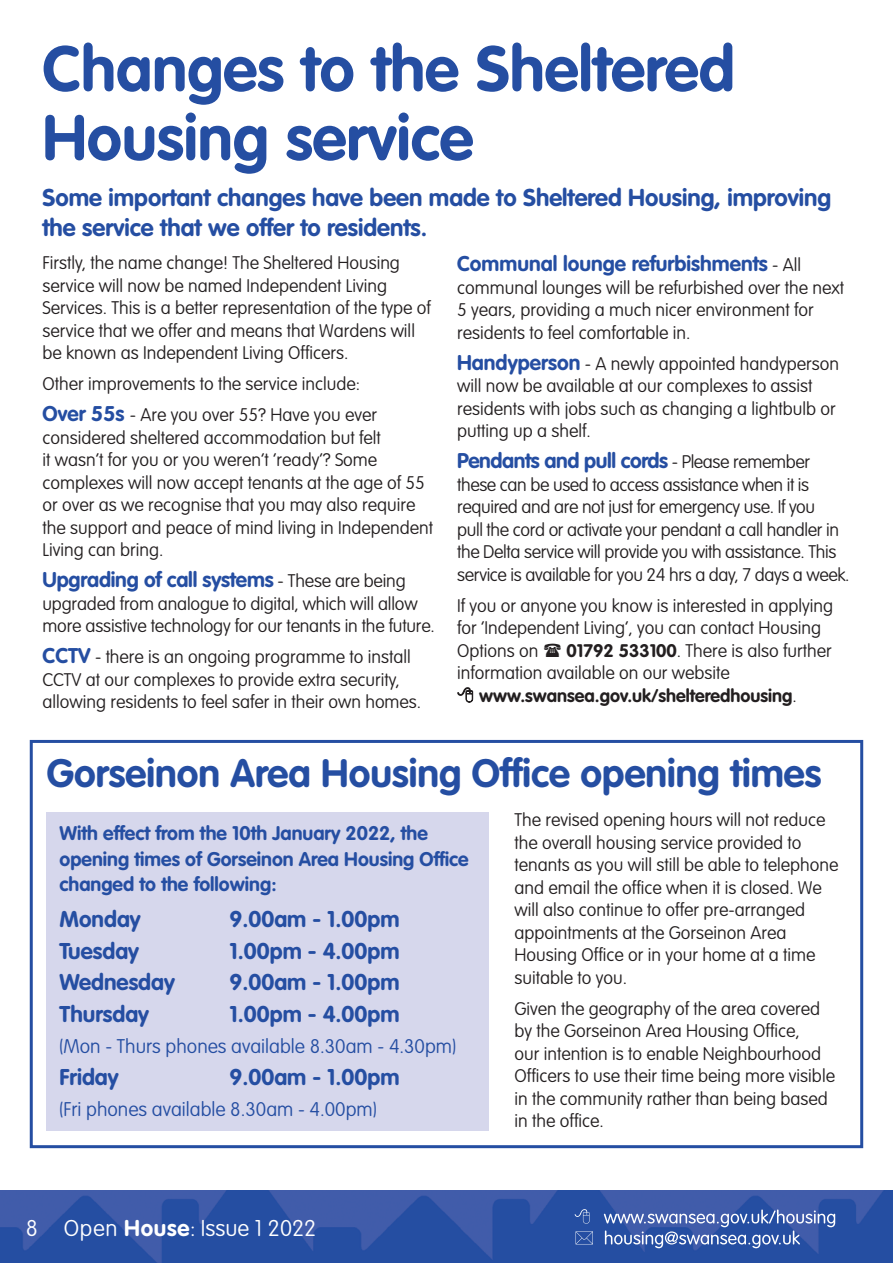
<style>
.page{position:relative;width:893px;height:1263px;background:#fff}
.page>*{position:absolute;margin:0;border:0;box-sizing:border-box;transform-origin:0 0}
.t1{font:700 63px/69px "VAG Rounded Std";color:#254ea2}
.t2{font:700 39px "VAG Rounded Std";color:#254ea2}
.t3{font:700 24px/30px "VAG Rounded Std";color:#254ea2}
.t4{font:700 22.5px "VAG Rounded Std";color:#254ea2}
.t5{font:100 22.5px "VAG Rounded Std";color:#fff}
.t6{font:700 21px "VAG Rounded Std";letter-spacing:-.01em;color:#254ea2}
.t7{font:700 19.5px/25.5px "VAG Rounded Std";color:#254ea2}
.t8{font:100 19.5px "VAG Rounded Std";color:#254ea2}
.t9{font:100 18px/22.5px "VAG Rounded Std";color:#231f20}
.t10{font:100 18px/22.5px "VAG Rounded Std";letter-spacing:-.02em;color:#231f20}
.t11{font:700 18px "VAG Rounded Std";color:#231f20}
.s1{font-weight:700;font-size:21px;color:#254ea2}
.s2{font-weight:100;font-size:18px;color:#231f20}
.s3{font-weight:700}
.s4{font-weight:100}
</style>
<div class="page">
<img style="left:0;top:1191px;width:892px;height:72px">
<svg style="left:575px;top:1209px;width:260px;height:39px;background:#5270b4"></svg>
<img style="left:892px;top:1191px;width:1px;height:72px">
<div style="left:30px;top:740px;width:833px;height:408px;border:3px solid #254ea2"></div>
<div style="left:47px;top:812px;width:442px;height:319px;background:#d6d7ec"></div>
<h1 class="t1" style="left:43px;top:37px;width:694px">Changes to the Sheltered<br>Housing service</h1>
<h3 class="t3" style="left:43px;top:183px;width:790px">Some important changes have been made to Sheltered Housing, improving the service that we offer to residents.</h3>
<p class="t9" style="left:43px;top:252px;width:390px">Firstly, the name change! The Sheltered Housing service will now be named Independent Living Services. This is a better representation of the type of service that we offer and means that Wardens will be known as Independent Living Officers.</p>
<p class="t9" style="left:43px;top:369px;width:336px;line-height:31px">Other improvements to the service include:<br><span class="s1">Over 55s</span> - Are you over 55? Have you ever</p>
<p class="t9" style="left:43px;top:427px;width:392px">considered sheltered accommodation but felt<br>it wasn’t for you or you weren’t ‘ready’? Some complexes will now accept tenants at the age of 55 or over as we recognise that you may also require the support and peace of mind living in Independent Living can bring.</p>
<p class="t6" style="left:43px;top:570px;width:365px">Upgrading of call systems <span class="s2">- These are being</span></p>
<p class="t9" style="left:43px;top:593px;width:394px">upgraded from analogue to digital, which will allow more assistive technology for our tenants in the future.</p>
<p class="t9" style="left:43px;top:646px;width:380px"><span class="s1">CCTV</span> - there is an ongoing programme to install<br>CCTV at our complexes to provide extra security, allowing residents to feel safer in their own homes.</p>
<p class="t6" style="left:457px;top:254px;width:346px">Communal lounge refurbishments <span class="s2">- All</span></p>
<p class="t9" style="left:457px;top:277px;width:389px">communal lounges will be refurbished over the next<br>5 years, providing a much nicer environment for residents to feel comfortable in.</p>
<p class="t9" style="left:457px;top:353px;width:383px"><span class="s1">Handyperson</span> - A newly appointed handyperson will now be available at our complexes to assist residents with jobs such as changing a lightbulb or putting up a shelf.</p>
<p class="t6" style="left:457px;top:451px;width:354px">Pendants and pull cords <span class="s2">- Please remember</span></p>
<p class="t10" style="left:457px;top:474px;width:394px">these can be used to access assistance when it is required and are not just for emergency use. If you<br>pull the cord or activate your pendant a call handler in the Delta service will provide you with assistance. This service is available for you 24 hrs a day, 7 days a week.</p>
<p class="t9" style="left:457px;top:595px;width:378px">If you or anyone you know is interested in applying for ‘Independent Living’, you can contact Housing<br>Options on</p>
<p class="t9" style="left:566px;top:640px;width:267px"><span class="s3">01792 533100</span>. There is also further</p>
<p class="t9" style="left:457px;top:663px;width:274px">information available on our website</p>
<p class="t11" style="left:479px;top:687px;width:319px">www.swansea.gov.uk/shelteredhousing<span class="s4">.</span></p>
<h2 class="t2" style="left:47px;top:754px;width:776px">Gorseinon Area Housing Office opening times</h2>
<p class="t7" style="left:60px;top:821px;width:411px">With effect from the 10th January 2022, the opening times of Gorseinon Area Housing Office changed to the following:</p>
<p class="t9" style="left:514px;top:809px;width:325px">The revised opening hours will not reduce the overall housing service provided to tenants as you will still be able to telephone and email the office when it is closed. We will also continue to offer pre-arranged appointments at the Gorseinon Area Housing Office or in your home at a time suitable to you.</p>
<p class="t9" style="left:514px;top:998px;width:322px">Given the geography of the area covered by the Gorseinon Area Housing Office,<br>our intention is to enable Neighbourhood Officers to use their time being more visible in the community rather than being based in the office.</p>
<p class="t4" style="left:60px;top:909px;width:83px">Monday</p>
<p class="t4" style="left:230px;top:909px;width:171px">9.00am - 1.00pm</p>
<p class="t4" style="left:60px;top:940px;width:81px">Tuesday</p>
<p class="t4" style="left:230px;top:940px;width:171px">1.00pm - 4.00pm</p>
<p class="t4" style="left:60px;top:971px;width:117px">Wednesday</p>
<p class="t4" style="left:230px;top:971px;width:171px">9.00am - 1.00pm</p>
<p class="t4" style="left:60px;top:1003px;width:91px">Thursday</p>
<p class="t4" style="left:230px;top:1003px;width:171px">1.00pm - 4.00pm</p>
<p class="t8" style="left:60px;top:1037px;width:398px">(Mon - Thurs phones available 8.30am - 4.30pm)</p>
<p class="t4" style="left:60px;top:1066px;width:61px">Friday</p>
<p class="t4" style="left:230px;top:1066px;width:171px">9.00am - 1.00pm</p>
<p class="t8" style="left:60px;top:1100px;width:319px">(Fri phones available 8.30am - 4.00pm)</p>
<p class="t5" style="left:26px;top:1217px;width:292px">8 Open <span class="s3">House</span>: Issue 1 2022</p>
</div>
